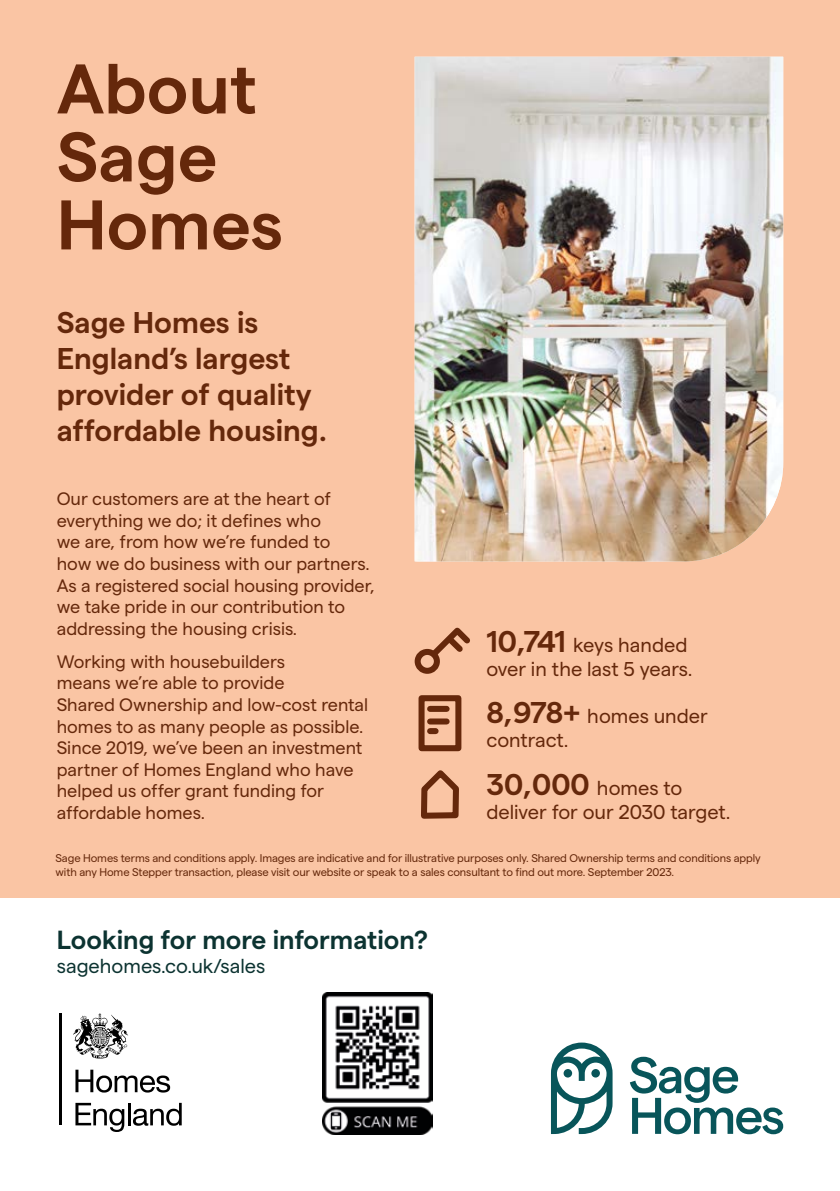
<style>
.page{position:relative;width:840px;height:1191px;background:#fff}
.page>*{position:absolute;margin:0;border:0;box-sizing:border-box;transform-origin:0 0}
.t1{font:600 70px/68px "Matter";color:#65280b}
.t2{font:600 30px/36px "Matter";color:#65280b}
.t3{font:600 26.2px "Matter";color:#0c3331}
.t4{font:20px/24px "Matter";color:#65280b}
.t5{font:20px "Matter";color:#0c3331}
.t6{font:18px/21.6px "Matter";color:#65280b}
.t7{font:11.2px/13.4px "Matter";letter-spacing:-.01em;color:#65280b}
.s1{font-weight:600;font-size:30px}
</style>
<div class="page">
<hr style="left:60px;top:1013px;width:2px;height:112px;background:#000">
<svg style="left:75px;top:1069px;width:95px;height:23px"></svg>
<svg style="left:75px;top:1102px;width:49px;height:30px"></svg>
<hr style="left:128px;top:1102px;width:2px;height:23px;background:#000">
<svg style="left:133px;top:1102px;width:49px;height:23px"></svg>
<svg style="left:73px;top:1013px;width:55px;height:45px"></svg>
<svg style="left:630px;top:1056px;width:152px;height:78px"></svg>
<svg style="left:551px;top:1042px;width:61px;height:92px"></svg>
<div style="left:563px;top:1069px;width:8px;height:8px;background:#08555a;border-radius:4px"></div>
<div style="left:591px;top:1069px;width:8px;height:8px;background:#08555a;border-radius:4px"></div>
<div style="left:0;top:0;width:839px;height:897px;background:#fac5a4"></div>
<img style="left:414px;top:57px;width:368px;height:504px">
<div style="left:414px;top:649px;width:25px;height:25px;border:6px solid #65280b;border-radius:50%"></div>
<svg style="left:425px;top:627px;width:45px;height:35px"></svg>
<svg style="left:421px;top:770px;width:38px;height:49px"></svg>
<div style="left:418px;top:695px;width:43px;height:56px;border:6px solid #65280b"></div>
<div style="left:430px;top:706px;width:16px;height:6px;background:#65280b"></div>
<div style="left:430px;top:718px;width:16px;height:6px;background:#65280b"></div>
<svg style="left:430px;top:728px;width:5px;height:6px"></svg>
<img style="left:322px;top:992px;width:110px;height:142px">
<h1 class="t1" style="left:57px;top:49px;width:227px">About<br>Sage<br>Homes</h1>
<h2 class="t2" style="left:57px;top:302px;width:272px">Sage Homes is<br>England’s largest provider of quality affordable housing.</h2>
<p class="t6" style="left:57px;top:486px;width:319px">Our customers are at the heart of everything we do; it defines who<br>we are, from how we’re funded to<br>how we do business with our partners.<br>As a registered social housing provider, we take pride in our contribution to addressing the housing crisis.</p>
<p class="t6" style="left:57px;top:649px;width:313px">Working with housebuilders<br>means we’re able to provide<br>Shared Ownership and low-cost rental homes to as many people as possible.<br>Since 2019, we’ve been an investment partner of Homes England who have helped us offer grant funding for affordable homes.</p>
<p class="t4" style="left:486px;top:631px;width:207px"><span class="s1">10,741</span> keys handed over in the last 5 years.</p>
<p class="t4" style="left:486px;top:702px;width:223px"><span class="s1">8,978+</span> homes under contract.</p>
<p class="t4" style="left:486px;top:774px;width:246px"><span class="s1">30,000</span> homes to deliver for our 2030 target.</p>
<p class="t7" style="left:55px;top:851px;width:706px">Sage Homes terms and conditions apply. Images are indicative and for illustrative purposes only. Shared Ownership terms and conditions apply with any Home Stepper transaction, please visit our website or speak to a sales consultant to find out more. September 2023.</p>
<h3 class="t3" style="left:57px;top:920px;width:372px">Looking for more information?</h3>
<p class="t5" style="left:57px;top:951px;width:210px">sagehomes.co.uk/sales</p>
</div>
